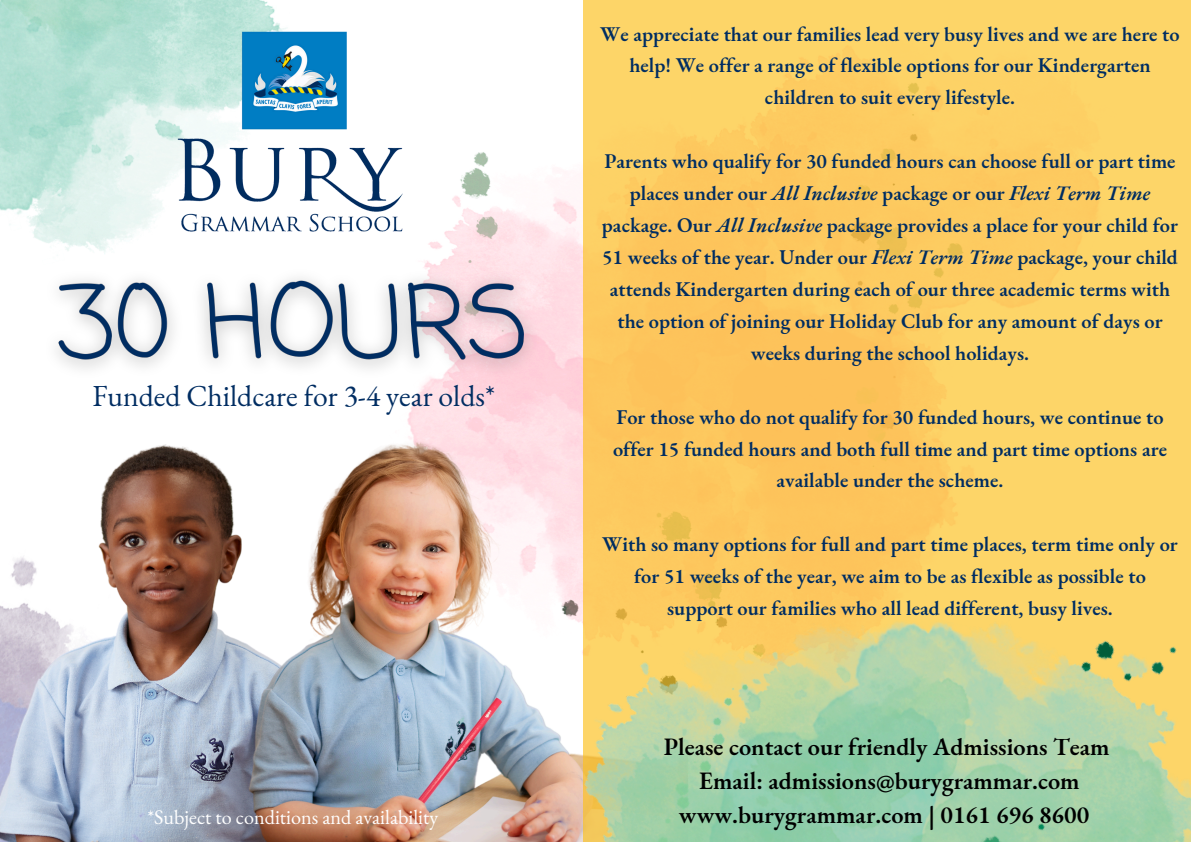
<style>
.page{position:relative;width:1191px;height:842px;background:#fff}
.page>*{position:absolute;margin:0;border:0;box-sizing:border-box;transform-origin:0 0}
.t1{font:29.6px "EB Garamond";color:#002d62}
.t2{font:600 24.4px/33.8px "EB Garamond";color:#000;text-align:center}
.t3{font:600 20.4px/32px "EB Garamond";color:#002d62;text-align:center}
.t4{font:20.2px "EB Garamond";color:#fff}
.s1{font-style:italic}
</style>
<div class="page">
<img style="left:0;top:0;width:280px;height:212px">
<img style="left:452px;top:152px;width:131px;height:95px">
<img style="left:0;top:212px;width:495px;height:629px">
<img style="left:107px;top:247px;width:476px;height:594px">
<img style="left:166px;top:28px;width:253px;height:213px">
<div style="left:583px;top:0;width:608px;height:841px;background:linear-gradient(to right,#fdc95f,#fdd367)"></div>
<img style="left:444px;top:388px;width:747px;height:453px">
<img style="left:34px;top:254px;width:514px;height:152px">
<p class="t3" style="left:600px;top:17px;width:581px">We appreciate that our families lead very busy lives and we are here to help! We offer a range of flexible options for our Kindergarten children to suit every lifestyle.</p>
<p class="t1" style="left:92px;top:376px;width:404px">Funded Childcare for 3-4 year olds*</p>
<h2 class="t3" style="left:602px;top:145px;width:578px">Parents who qualify for 30 funded hours can choose full or part time places under our <span class="s1">All Inclusive</span> package or our <span class="s1">Flexi Term Time </span>package. Our <span class="s1">All Inclusive</span> package provides a place for your child for 51 weeks of the year. Under our <span class="s1">Flexi Term Time</span> package, your child attends Kindergarten during each of our three academic terms with the option of joining our Holiday Club for any amount of days or weeks during the school holidays.</h2>
<p class="t3" style="left:613px;top:400px;width:556px">For those who do not qualify for 30 funded hours, we continue to offer 15 funded hours and both full time and part time options are available under the scheme.</p>
<p class="t3" style="left:602px;top:528px;width:577px">With so many options for full and part time places, term time only or for 51 weeks of the year, we aim to be as flexible as possible to support our families who all lead different, busy lives.</p>
<p class="t2" style="left:664px;top:729px;width:447px">Please contact our friendly Admissions Team<br>Email: admissions@burygrammar.com</p>
<h3 class="t4" style="left:147px;top:803px;width:293px">*Subject to conditions and availability</h3>
<p class="t2" style="left:679px;top:797px;width:412px">www.burygrammar.com | 0161 696 8600</p>
</div>
